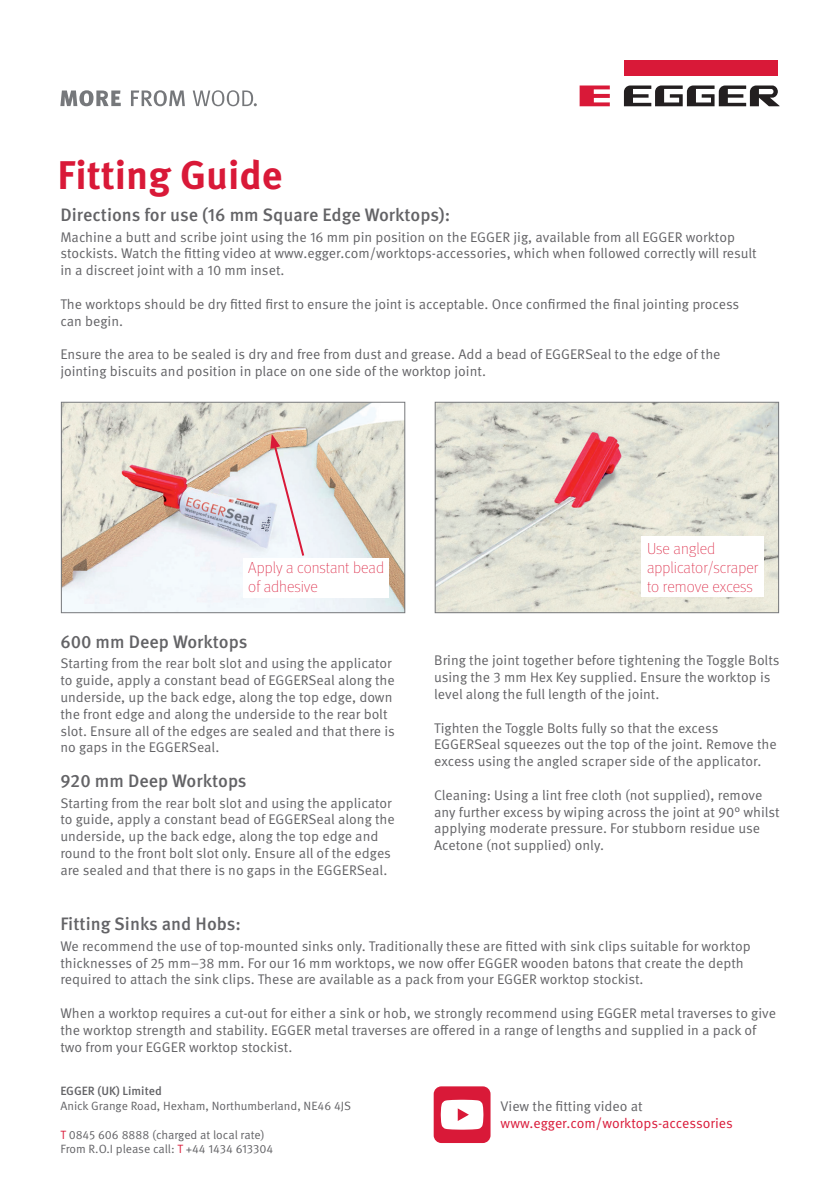
<style>
.page{position:relative;width:840px;height:1191px;background:#fff}
.page>*{position:absolute;margin:0;border:0;box-sizing:border-box;transform-origin:0 0}
.t1{font:700 40px "Meta Pro";color:#d91938}
.t2{font:500 18px "Meta Pro";color:#636366}
.t3{font:100 16px/19.2px "Meta Pro";letter-spacing:-.005em;color:#d91938}
.t4{font:14px/16.8px "Meta Pro";color:#636366}
.t5{font:14px "Meta Pro";color:#d91938}
.t6{font:12px/14.4px "Meta Pro";color:#636366}
.t7{font:500 12px "Meta Pro";color:#636366}
.s1{color:#d91938}
</style>
<div class="page">
<div style="left:623px;top:60px;width:154px;height:16px;background:#d91938"></div>
<svg style="left:579px;top:85px;width:30px;height:21px"></svg>
<svg style="left:623px;top:85px;width:156px;height:21px"></svg>
<svg style="left:60px;top:90px;width:61px;height:16px"></svg>
<svg style="left:131px;top:90px;width:54px;height:16px"></svg>
<svg style="left:192px;top:90px;width:65px;height:16px"></svg>
<img style="left:63px;top:404px;width:340px;height:207px">
<div style="left:61px;top:402px;width:344px;height:211px;border:1px solid #76787b"></div>
<img style="left:436px;top:404px;width:340px;height:207px">
<div style="left:434px;top:402px;width:344px;height:211px;border:1px solid #76787b"></div>
<div style="left:243px;top:558px;width:145px;height:40px;background:#fff"></div>
<div style="left:641px;top:536px;width:122px;height:61px;background:#fff"></div>
<svg style="left:270px;top:434px;width:35px;height:124px"></svg>
<div style="left:433px;top:1086px;width:57px;height:57px;background:#d91938;border-radius:8px"></div>
<svg style="left:440px;top:1099px;width:43px;height:30px"></svg>
<h1 class="t1" style="left:57px;top:144px;width:226px">Fitting Guide</h1>
<p class="t2" style="left:60px;top:203px;width:391px">Directions for use (16 mm Square Edge Worktops):</p>
<p class="t4" style="left:60px;top:228px;width:697px">Machine a butt and scribe joint using the 16 mm pin position on the EGGER jig, available from all EGGER worktop stockists. Watch the fitting video at www.egger.com/worktops-accessories, which when followed correctly will result in a discreet joint with a 10 mm inset.</p>
<p class="t4" style="left:60px;top:296px;width:680px">The worktops should be dry fitted first to ensure the joint is acceptable. Once confirmed the final jointing process can begin.</p>
<p class="t4" style="left:60px;top:346px;width:661px">Ensure the area to be sealed is dry and free from dust and grease. Add a bead of EGGERSeal to the edge of the jointing biscuits and position in place on one side of the worktop joint.</p>
<p class="t3" style="left:248px;top:557px;width:137px">Apply a constant bead of adhesive</p>
<p class="t2" style="left:60px;top:630px;width:188px">600 mm Deep Worktops</p>
<p class="t4" style="left:60px;top:655px;width:336px">Starting from the rear bolt slot and using the applicator to guide, apply a constant bead of EGGERSeal along the underside, up the back edge, along the top edge, down the front edge and along the underside to the rear bolt slot. Ensure all of the edges are sealed and that there is no gaps in the EGGERSeal.</p>
<p class="t2" style="left:60px;top:769px;width:188px">920 mm Deep Worktops</p>
<p class="t4" style="left:60px;top:794px;width:336px">Starting from the rear bolt slot and using the applicator to guide, apply a constant bead of EGGERSeal along the underside, up the back edge, along the top edge and round to the front bolt slot only. Ensure all of the edges are sealed and that there is no gaps in the EGGERSeal.</p>
<p class="t3" style="left:646px;top:538px;width:113px">Use angled applicator/scraper to remove excess</p>
<p class="t4" style="left:434px;top:652px;width:347px">Bring the joint together before tightening the Toggle Bolts using the 3 mm Hex Key supplied. Ensure the worktop is level along the full length of the joint.</p>
<p class="t4" style="left:434px;top:719px;width:344px">Tighten the Toggle Bolts fully so that the excess<br>EGGERSeal squeezes out the top of the joint. Remove the excess using the angled scraper side of the applicator.</p>
<p class="t4" style="left:434px;top:786px;width:347px">Cleaning: Using a lint free cloth (not supplied), remove any further excess by wiping across the joint at 90° whilst applying moderate pressure. For stubborn residue use Acetone (not supplied) only.</p>
<p class="t2" style="left:60px;top:912px;width:182px">Fitting Sinks and Hobs:</p>
<p class="t4" style="left:60px;top:937px;width:691px">We recommend the use of top-mounted sinks only. Traditionally these are fitted with sink clips suitable for worktop thicknesses of 25 mm–38 mm. For our 16 mm worktops, we now offer EGGER wooden batons that create the depth required to attach the sink clips. These are available as a pack from your EGGER worktop stockist.</p>
<p class="t4" style="left:60px;top:1005px;width:716px">When a worktop requires a cut-out for either a sink or hob, we strongly recommend using EGGER metal traverses to give the worktop strength and stability. EGGER metal traverses are offered in a range of lengths and supplied in a pack of two from your EGGER worktop stockist.</p>
<p class="t7" style="left:60px;top:1083px;width:103px">EGGER (UK) Limited</p>
<p class="t6" style="left:60px;top:1098px;width:292px">Anick Grange Road, Hexham, Northumberland, NE46 4JS</p>
<p class="t6" style="left:60px;top:1127px;width:214px"><span class="s1">T</span> 0845 606 8888 (charged at local rate)<br>From R.O.I please call: <span class="s1">T</span> +44 1434 613304</p>
<p class="t4" style="left:500px;top:1098px;width:143px">View the fitting video at</p>
<p class="t5" style="left:500px;top:1114px;width:233px">www.egger.com/worktops-accessories</p>
</div>
